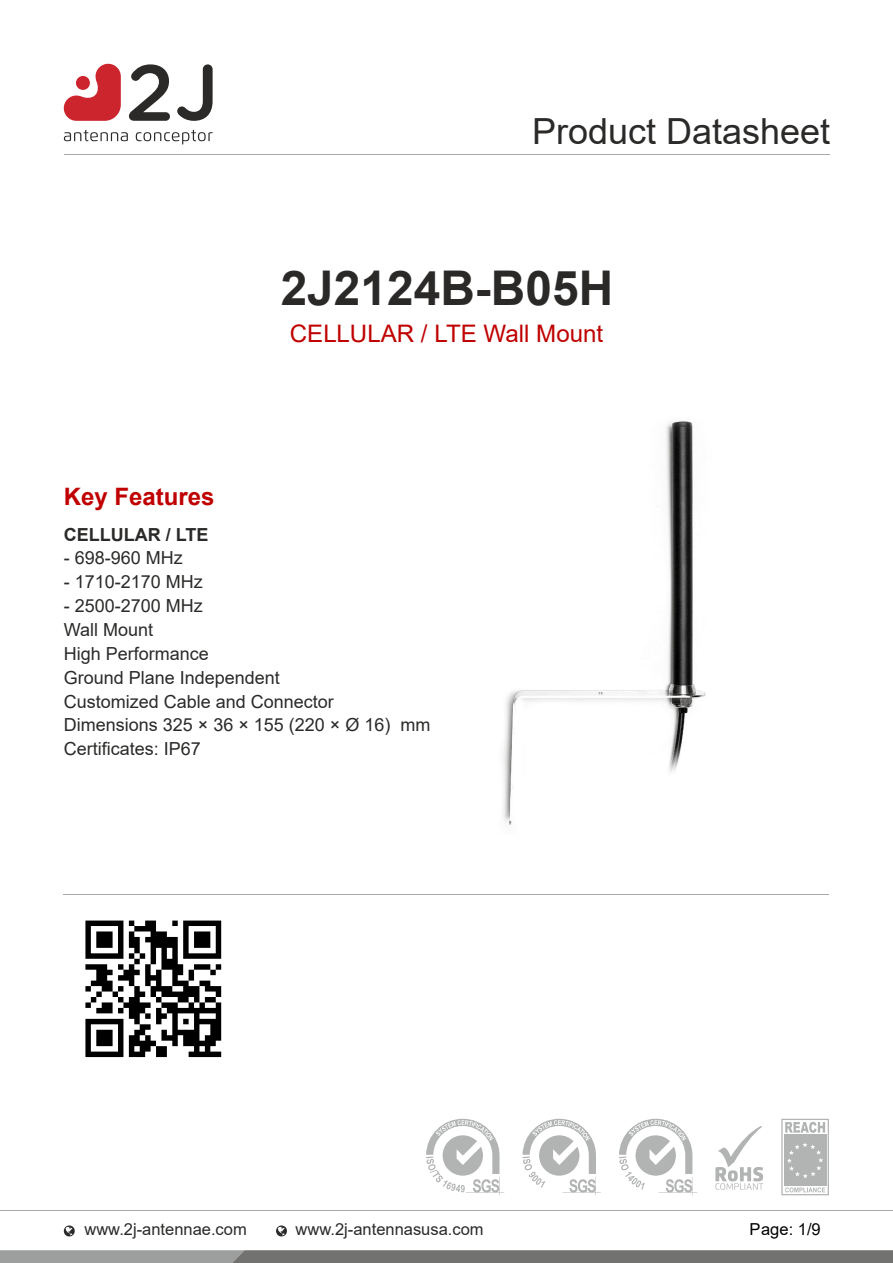
<style>
.page{position:relative;width:893px;height:1263px;background:#fff}
.page>*{position:absolute;margin:0;border:0;box-sizing:border-box;transform-origin:0 0}
.t1{font:700 47.85px "Arial";color:#2b2828}
.t2{font:36px "Arial";color:#2b2a29}
.t3{font:24.15px "Arial";color:#c00000}
.t4{font:700 24px "Arial";color:#c00000}
.t5{font:18px/23.9px "Arial";color:#2b2a29}
.t6{font:700 18px "Arial";color:#2b2a29}
.t7{font:16.5px "Arial";color:#2b2a29}
.t8{font:16.5px "Arial";color:#000}
</style>
<div class="page">
<img style="left:503px;top:421px;width:203px;height:404px">
<svg style="left:0;top:1250px;width:893px;height:13px;background:#7f807f"></svg>
<hr style="left:0;top:1210px;width:893px;height:1px;background:#a9a9a9">
<svg style="left:63px;top:1225px;width:12px;height:11px"></svg>
<svg style="left:276px;top:1225px;width:11px;height:11px"></svg>
<svg style="left:426px;top:1119px;width:78px;height:76px"></svg>
<svg style="left:619px;top:1119px;width:78px;height:76px"></svg>
<svg style="left:523px;top:1119px;width:78px;height:76px"></svg>
<svg style="left:715px;top:1126px;width:48px;height:64px"></svg>
<svg style="left:781px;top:1119px;width:48px;height:76px"></svg>
<svg style="left:64px;top:130px;width:64px;height:11px"></svg>
<svg style="left:136px;top:130px;width:77px;height:14px"></svg>
<svg style="left:129px;top:64px;width:41px;height:57px"></svg>
<svg style="left:177px;top:64px;width:36px;height:57px"></svg>
<svg style="left:64px;top:64px;width:57px;height:57px"></svg>
<div style="left:76px;top:76px;width:14px;height:14px;background:#cd252e;border-radius:50%"></div>
<hr style="left:64px;top:154px;width:765px;height:1px;background:#a9a9a9">
<hr style="left:64px;top:895px;width:765px;height:1px;background:#a9a9a9">
<img style="left:85px;top:920px;width:137px;height:138px">
<h2 class="t2" style="left:532px;top:118px;width:300px">Product Datasheet</h2>
<h1 class="t1" style="left:281px;top:270px;width:334px">2J2124B-B05H</h1>
<h3 class="t3" style="left:290px;top:324px;width:315px">CELLULAR / LTE Wall Mount</h3>
<h3 class="t4" style="left:64px;top:487px;width:152px">Key Features</h3>
<p class="t6" style="left:64px;top:527px;width:146px">CELLULAR / LTE</p>
<p class="t5" style="left:64px;top:548px;width:121px">- 698-960 MHz</p>
<p class="t5" style="left:64px;top:572px;width:141px">- 1710-2170 MHz</p>
<p class="t5" style="left:64px;top:595px;width:368px">- 2500-2700 MHz<br>Wall Mount<br>High Performance<br>Ground Plane Independent<br>Customized Cable and Connector<br>Dimensions 325 × 36 × 155 (220 × Ø 16) mm<br>Certificates: IP67</p>
<p class="t7" style="left:84px;top:1223px;width:164px">www.2j-antennae.com</p>
<p class="t7" style="left:296px;top:1223px;width:189px">www.2j-antennasusa.com</p>
<p class="t8" style="left:749px;top:1223px;width:73px">Page: 1/9</p>
</div>
